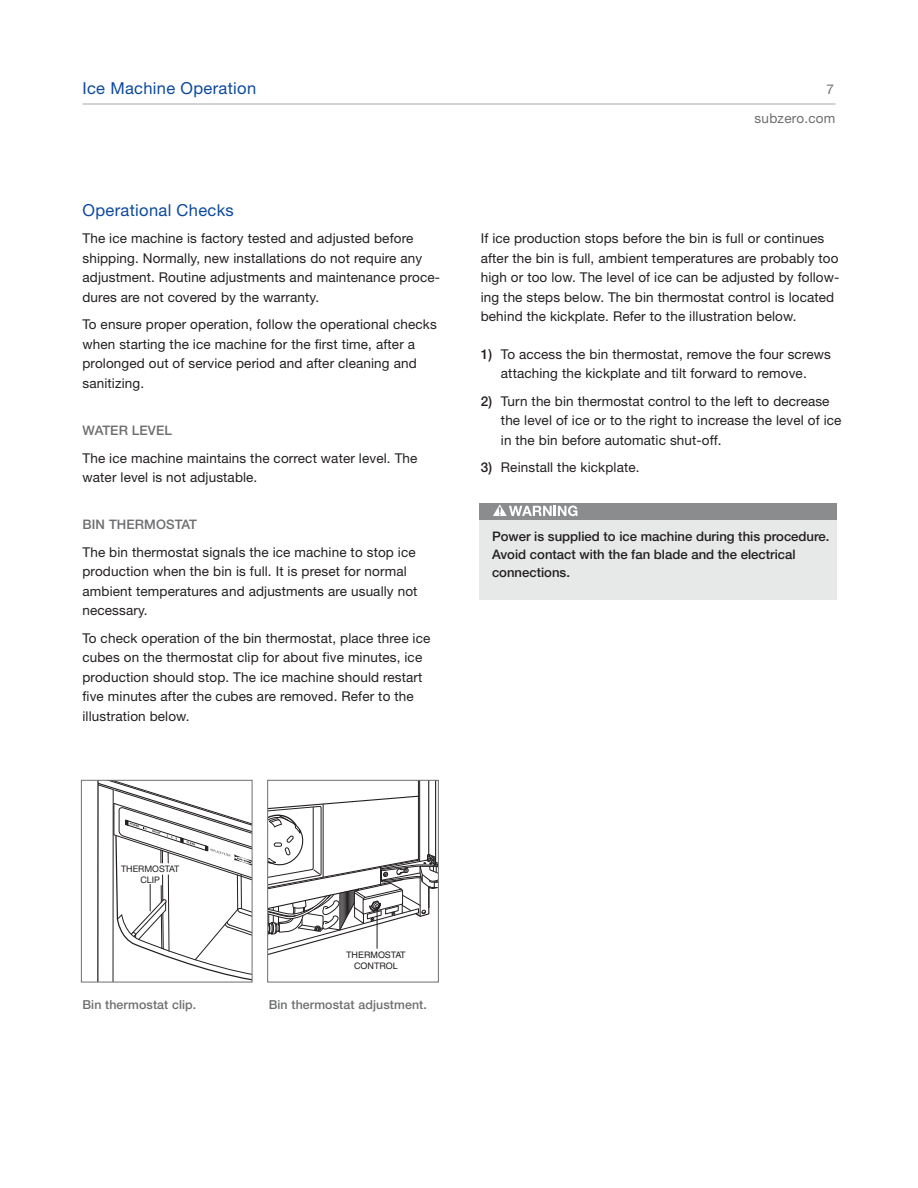
<style>
.page{position:relative;width:918px;height:1188px;background:#fff}
.page>*{position:absolute;margin:0;border:0;box-sizing:border-box;transform-origin:0 0}
.t1{font:16.5px "Helvetica Neue LT Std";letter-spacing:.02em;color:#0c499c}
.t2{font:13.5px/19.5px "Helvetica Neue LT Std";letter-spacing:.01em;color:#231f20}
.t3{font:13.5px/28.2px "Helvetica Neue LT Std";letter-spacing:.02em;color:#6d6e70;text-align:right}
.t4{font:500 13.2px/18px "Helvetica Neue LT Std";color:#231f20}
.t5{font:500 13.2px "Helvetica Neue LT Std";letter-spacing:.01em;color:#6d6e70}
.t6{font:500 12.3px "Helvetica Neue LT Std";letter-spacing:.01em;color:#6d6e70}
.t7{font:9px/10.4px "Helvetica";color:#231f20;text-align:center}
.t8{font:9px/10.8px "Helvetica Neue LT Std";color:#231f20;text-align:center}
.s1{font-weight:500}
</style>
<div class="page">
<hr style="left:82px;top:104px;width:754px;height:1px;background:#a7a9ac">
<div style="left:479px;top:503px;width:358px;height:97px;background:#e7e8e8"></div>
<div style="left:479px;top:503px;width:358px;height:17px;background:#8a8c8e"></div>
<svg style="left:493px;top:505px;width:84px;height:11px"></svg>
<svg style="left:97px;top:782px;width:153px;height:198px"></svg>
<div style="left:81px;top:780px;width:171px;height:202px;border:1px solid #6d6e70"></div>
<hr style="left:428px;top:781px;width:1px;height:74px;background:#231f20">
<hr style="left:435px;top:781px;width:1px;height:81px;background:#231f20">
<hr style="left:419px;top:781px;width:1px;height:80px;background:#231f20">
<hr style="left:418px;top:781px;width:1px;height:78px;background:#231f20">
<svg style="left:269px;top:795px;width:168px;height:160px"></svg>
<div style="left:267px;top:780px;width:172px;height:202px;border:1px solid #6d6e70"></div>
<p class="t1" style="left:82px;top:82px;width:175px">Ice Machine Operation</p>
<p class="t3" style="left:755px;top:77px;width:82px">7 subzero.com</p>
<p class="t1" style="left:82px;top:204px;width:153px">Operational Checks</p>
<p class="t2" style="left:82px;top:230px;width:359px">The ice machine is factory tested and adjusted before shipping. Normally, new installations do not require any adjustment. Routine adjustments and maintenance proce&shy;dures are not covered by the warranty.</p>
<p class="t2" style="left:82px;top:316px;width:356px">To ensure proper operation, follow the operational checks when starting the ice machine for the first time, after a prolonged out of service period and after cleaning and sanitizing.</p>
<p class="t5" style="left:82px;top:425px;width:91px">WATER LEVEL</p>
<p class="t2" style="left:82px;top:450px;width:336px">The ice machine maintains the correct water level. The water level is not adjustable.</p>
<p class="t5" style="left:82px;top:520px;width:116px">BIN THERMOSTAT</p>
<p class="t2" style="left:82px;top:544px;width:337px">The bin thermostat signals the ice machine to stop ice production when the bin is full. It is preset for normal ambient temperatures and adjustments are usually not necessary.</p>
<p class="t2" style="left:82px;top:630px;width:349px">To check operation of the bin thermostat, place three ice cubes on the thermostat clip for about five minutes, ice production should stop. The ice machine should restart five minutes after the cubes are removed. Refer to the illustration below.</p>
<p class="t2" style="left:481px;top:230px;width:360px">If ice production stops before the bin is full or continues after the bin is full, ambient temperatures are probably too high or too low. The level of ice can be adjusted by follow&shy;ing the steps below. The bin thermostat control is located behind the kickplate. Refer to the illustration below.</p>
<p class="t2" style="left:481px;top:346px;width:352px;text-align:center"><span class="s1">1)</span> To access the bin thermostat, remove the four screws attaching the kickplate and tilt forward to remove.</p>
<p class="t2" style="left:501px;top:393px;width:342px;text-indent:-20px"><span class="s1">2)</span> Turn the bin thermostat control to the left to decrease the level of ice or to the right to increase the level of ice in the bin before automatic shut-off.</p>
<p class="t2" style="left:481px;top:459px;width:160px"><span class="s1">3)</span> Reinstall the kickplate.</p>
<p class="t4" style="left:492px;top:529px;width:339px">Power is supplied to ice machine during this procedure.<br>Avoid contact with the fan blade and the electrical connections.</p>
<p class="t8" style="left:121px;top:865px;width:60px">THERMOSTAT<br>CLIP</p>
<p class="t7" style="left:346px;top:951px;width:61px">THERMOSTAT<br>CONTROL</p>
<p class="t6" style="left:82px;top:1000px;width:115px">Bin thermostat clip.</p>
<p class="t6" style="left:269px;top:1000px;width:160px">Bin thermostat adjustment.</p>
</div>
